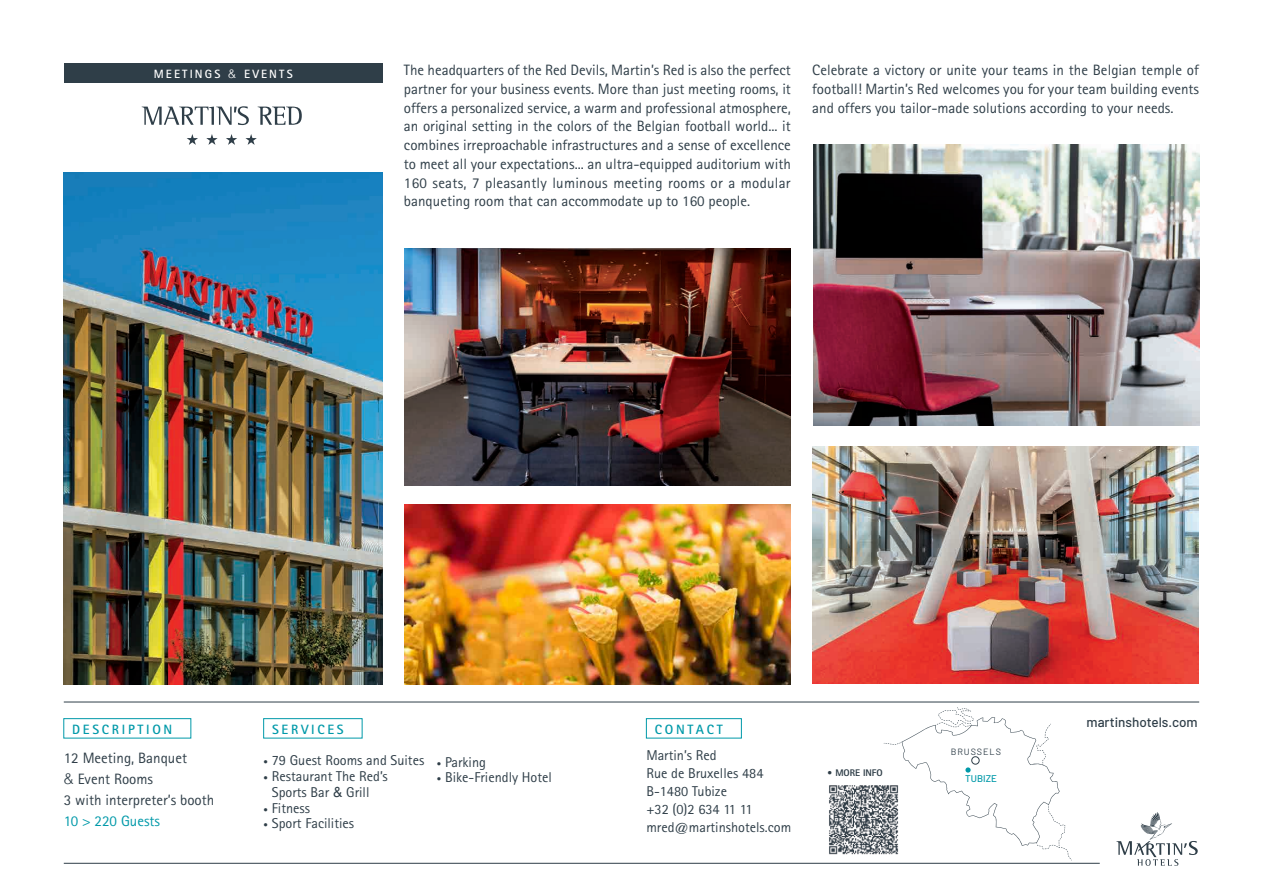
<style>
.page{position:relative;width:1263px;height:893px;background:#fff}
.page>*{position:absolute;margin:0;border:0;box-sizing:border-box;transform-origin:0 0}
._01-BODY{font:15px/18.8px "Rotis Sans Serif";color:#2f3e48;text-align:justify}
.BULET{font:15px "Rotis Sans Serif";color:#2f3e48}
.BULET-2{font:15px "Rotis Sans Serif";color:#0099a9}
.BULET-3{font:14.25px/15.8px "Rotis Sans Serif";color:#2f3e48}
._01-BODY-2{font:14.25px "Rotis Sans Serif";color:#2f3e48}
._05-SERVICE-MH{font:700 13.5px "Rotis Sans Serif";letter-spacing:.2em;color:#0099a9}
.t1{font:500 13.5px "Barlow";color:#2f3e48}
.t2{font:700 12px "Rotis Sans Serif";letter-spacing:.18em;color:#fff}
.t3{font:500 9.75px "Barlow";color:#0099a9}
.t4{font:800 9.6px "Rotis Sans Serif";color:#2f3e48}
.t5{font:9.15px "Barlow";letter-spacing:.1em;color:#2f3e48}
.s1{font-family:"Helvetica";font-weight:300}
.s2{font-size:9px}
.s3{font-family:"Helvetica LT Std"}
</style>
<div class="page">
<div style="left:64px;top:64px;width:319px;height:19px;background:#2f3e48"></div>
<img style="left:64px;top:172px;width:319px;height:512px">
<div style="left:646px;top:718px;width:96px;height:20px;border:1px solid #0099a9"></div>
<div style="left:64px;top:718px;width:127px;height:20px;border:1px solid #0099a9"></div>
<img style="left:813px;top:145px;width:386px;height:281px">
<img style="left:404px;top:249px;width:386px;height:237px">
<svg style="left:1116px;top:812px;width:82px;height:54px"></svg>
<svg style="left:884px;top:707px;width:188px;height:154px"></svg>
<div style="left:263px;top:718px;width:99px;height:20px;border:1px solid #0099a9"></div>
<hr style="left:64px;top:863px;width:1036px;height:1px;background:#2f3e48">
<hr style="left:64px;top:702px;width:1135px;height:1px;background:#2f3e48">
<img style="left:829px;top:783px;width:71px;height:73px">
<svg style="left:142px;top:106px;width:107px;height:19px"></svg>
<svg style="left:258px;top:107px;width:44px;height:18px"></svg>
<svg style="left:187px;top:134px;width:11px;height:11px"></svg>
<svg style="left:206px;top:134px;width:12px;height:11px"></svg>
<svg style="left:226px;top:134px;width:11px;height:11px"></svg>
<svg style="left:245px;top:134px;width:12px;height:11px"></svg>
<img style="left:404px;top:504px;width:386px;height:180px">
<img style="left:812px;top:446px;width:387px;height:237px">
<p class="t2" style="left:154px;top:66px;width:140px">MEETINGS <span class="s1">&amp;</span> EVENTS</p>
<p class="_01-BODY" style="left:404px;top:61px;width:388px">The headquarters of the Red Devils, Martin’s Red is also the perfect partner for your business events. More than just meeting rooms, it offers a personalized service, a warm and professional atmosphere, an original setting in the colors of the Belgian football world... it combines irreproachable infrastructures and a sense of excellence to meet all your expectations... an ultra-equipped auditorium with 160 seats, 7 pleasantly luminous meeting rooms or a modular banqueting room that can accommodate up to 160 people.</p>
<p class="_01-BODY" style="left:812px;top:61px;width:388px">Celebrate a victory or unite your teams in the Belgian temple of football! Martin’s Red welcomes you for your team building events and offers you tailor-made solutions according to your needs.</p>
<p class="_05-SERVICE-MH" style="left:72px;top:720px;width:101px">DESCRIPTION</p>
<p class="BULET" style="left:64px;top:749px;width:125px">12 Meeting, Banquet</p>
<p class="BULET" style="left:64px;top:770px;width:91px"><span class="s1">&amp;</span> Event Rooms</p>
<p class="BULET" style="left:64px;top:791px;width:152px">3 with interpreter’s booth</p>
<p class="BULET-2" style="left:64px;top:812px;width:98px">10 &gt; 220 Guests</p>
<p class="_05-SERVICE-MH" style="left:272px;top:720px;width:73px">SERVICES</p>
<p class="BULET-3" style="left:264px;top:752px;width:162px"><span class="s2">•</span> 79 Guest Rooms and Suites</p>
<p class="BULET-3" style="left:272px;top:768px;width:118px;text-indent:-8px"><span class="s2">•</span> Restaurant The Red’s<br>Sports Bar <span class="s3">&amp;</span> Grill</p>
<p class="BULET-3" style="left:264px;top:800px;width:48px"><span class="s2">•</span> Fitness</p>
<p class="BULET-3" style="left:264px;top:815px;width:92px"><span class="s2">•</span> Sport Facilities</p>
<p class="BULET-3" style="left:437px;top:754px;width:51px"><span class="s2">•</span> Parking</p>
<p class="BULET-3" style="left:437px;top:769px;width:117px"><span class="s2">•</span> Bike-Friendly Hotel</p>
<p class="_05-SERVICE-MH" style="left:655px;top:720px;width:69px">CONTACT</p>
<p class="_01-BODY-2" style="left:646px;top:747px;width:72px">Martin’s Red</p>
<p class="_01-BODY-2" style="left:646px;top:765px;width:119px">Rue de Bruxelles 484</p>
<p class="_01-BODY-2" style="left:646px;top:783px;width:82px">B-1480 Tubize</p>
<p class="_01-BODY-2" style="left:646px;top:801px;width:108px">+32 (0)2 634 11 11</p>
<p class="_01-BODY-2" style="left:646px;top:819px;width:146px">mred@martinshotels.com</p>
<p class="t4" style="left:827px;top:767px;width:57px">• MORE INFO</p>
<p class="t5" style="left:951px;top:745px;width:52px">BRUSSELS</p>
<p class="t3" style="left:965px;top:772px;width:33px">TUBIZE</p>
<p class="t1" style="left:1086px;top:712px;width:113px">martinshotels.com</p>
</div>
